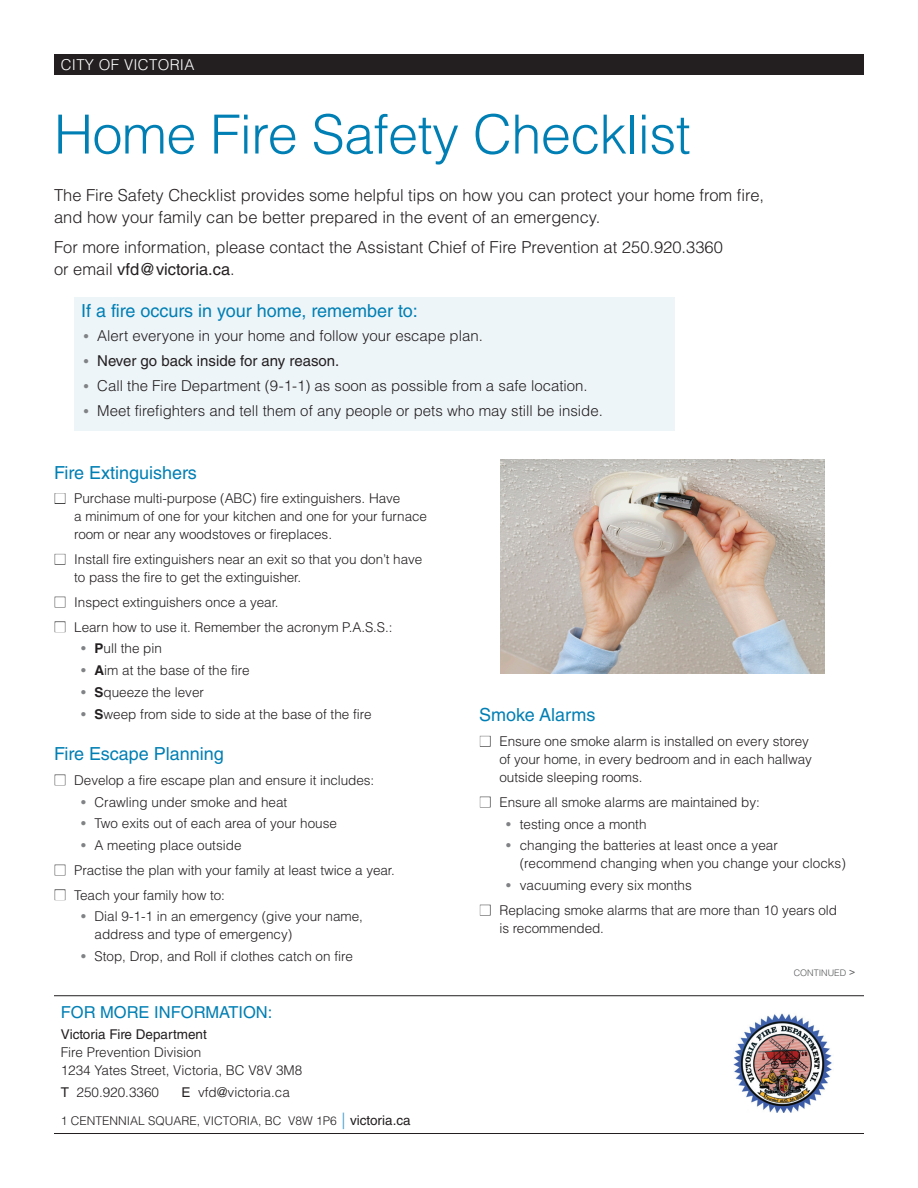
<style>
.page{position:relative;width:918px;height:1188px;background:#fff}
.page>*{position:absolute;margin:0;border:0;box-sizing:border-box;transform-origin:0 0}
.header_k{font:300 54px "Helvetica LT Std";letter-spacing:-.01em;color:#007fb4}
.body_header_spot{font:18px "Helvetica LT Std";color:#007fb4}
.body_header{font:18px "Helvetica LT Std";color:#007fb4}
.body_text_sp__0625{font:300 16.5px/22.5px "Helvetica LT Std";color:#231f20}
.contact_header_k{font:16.5px "Helvetica LT Std";color:#007fb4}
.t1{font:300 15px "Helvetica LT Std";color:#231f20}
.t2{font:15px "Helvetica LT Std";color:#231f20}
.page_header{font:300 15px "Helvetica LT Std";letter-spacing:.02em;color:#fff}
.contact_text{font:300 13.5px/18px "Helvetica LT Std";letter-spacing:-.005em;color:#231f20}
.contact_text_bold{font:13.5px "Helvetica LT Std";color:#231f20}
.contact_address_line{font:300 12px "Helvetica LT Std";color:#231f20}
.address_back_page{font:300 9px "Helvetica LT Std";color:#57585a}
.s1{font-weight:400}
.s2{font-weight:400;font-size:13.5px;color:#808285}
.s3{font-size:13.5px;color:#808285}
.s4{font-weight:400;color:#808285}
.s5{font-weight:700}
.s6{font-weight:400;font-stretch:condensed;font-size:16.5px;color:#4ea3cc}
.s7{font-weight:400;font-size:13.5px}
</style>
<div class="page">
<hr style="left:54px;top:995px;width:810px;height:1px;background:#231f20">
<hr style="left:54px;top:1133px;width:810px;height:1px;background:#231f20">
<img style="left:733px;top:1013px;width:99px;height:99px">
<div style="left:54px;top:54px;width:810px;height:20px;background:#231f20"></div>
<div style="left:55px;top:493px;width:10px;height:11px;border:1px solid #3e3e3f"></div>
<div style="left:55px;top:554px;width:10px;height:11px;border:1px solid #3e3e3f"></div>
<div style="left:74px;top:297px;width:601px;height:133px;background:#eef5f9"></div>
<img style="left:500px;top:459px;width:324px;height:215px">
<svg style="left:480px;top:736px;width:10px;height:10px"></svg>
<svg style="left:480px;top:797px;width:10px;height:10px"></svg>
<svg style="left:480px;top:905px;width:10px;height:10px"></svg>
<svg style="left:55px;top:494px;width:10px;height:9px"></svg>
<svg style="left:55px;top:554px;width:10px;height:10px"></svg>
<svg style="left:55px;top:597px;width:10px;height:10px"></svg>
<svg style="left:55px;top:622px;width:10px;height:10px"></svg>
<svg style="left:55px;top:775px;width:10px;height:10px"></svg>
<svg style="left:55px;top:865px;width:10px;height:10px"></svg>
<svg style="left:55px;top:890px;width:10px;height:10px"></svg>
<p class="page_header" style="left:61px;top:55px;width:135px">CITY OF VICTORIA</p>
<p class="header_k" style="left:54px;top:101px;width:638px">Home Fire Safety Checklist</p>
<p class="body_text_sp__0625" style="left:54px;top:184px;width:712px">The Fire Safety Checklist provides some helpful tips on how you can protect your home from fire, and how your family can be better prepared in the event of an emergency.</p>
<p class="body_text_sp__0625" style="left:54px;top:235px;width:670px">For more information, please contact the Assistant Chief of Fire Prevention at 250.920.3360 or email <span class="s1">vfd@victoria.ca</span>.</p>
<p class="body_header" style="left:81px;top:300px;width:338px">If a fire occurs in your home, remember to:</p>
<p class="t1" style="left:84px;top:327px;width:401px"><span class="s2">•</span> Alert everyone in your home and follow your escape plan.</p>
<p class="t2" style="left:84px;top:352px;width:257px"><span class="s3">•</span> Never go back inside for any reason.</p>
<p class="t1" style="left:84px;top:376px;width:506px"><span class="s2">•</span> Call the Fire Department (9-1-1) as soon as possible from a safe location.</p>
<p class="t1" style="left:84px;top:401px;width:521px"><span class="s2">•</span> Meet firefighters and tell them of any people or pets who may still be inside.</p>
<p class="body_header_spot" style="left:54px;top:462px;width:144px">Fire Extinguishers</p>
<p class="contact_text" style="left:74px;top:490px;width:354px">Purchase multi-purpose (ABC) fire extinguishers. Have<br>a minimum of one for your kitchen and one for your furnace room or near any woodstoves or fireplaces.</p>
<p class="contact_text" style="left:74px;top:550px;width:350px">Install fire extinguishers near an exit so that you don’t have to pass the fire to get the extinguisher.</p>
<p class="contact_text" style="left:74px;top:593px;width:206px">Inspect extinguishers once a year.</p>
<p class="contact_text" style="left:74px;top:618px;width:320px">Learn how to use it. Remember the acronym P.A.S.S.:</p>
<p class="contact_text" style="left:81px;top:640px;width:83px"><span class="s4">•</span> <span class="s5">P</span>ull the pin</p>
<p class="contact_text" style="left:81px;top:661px;width:170px"><span class="s4">•</span> <span class="s5">A</span>im at the base of the fire</p>
<p class="contact_text" style="left:81px;top:683px;width:125px"><span class="s4">•</span> <span class="s5">S</span>queeze the lever</p>
<p class="contact_text" style="left:81px;top:705px;width:292px"><span class="s4">•</span> <span class="s5">S</span>weep from side to side at the base of the fire</p>
<p class="body_header_spot" style="left:54px;top:743px;width:171px">Fire Escape Planning</p>
<p class="contact_text" style="left:74px;top:771px;width:302px">Develop a fire escape plan and ensure it includes:</p>
<p class="contact_text" style="left:81px;top:793px;width:208px"><span class="s4">•</span> Crawling under smoke and heat</p>
<p class="contact_text" style="left:81px;top:814px;width:258px"><span class="s4">•</span> Two exits out of each area of your house</p>
<p class="contact_text" style="left:81px;top:836px;width:162px"><span class="s4">•</span> A meeting place outside</p>
<p class="contact_text" style="left:74px;top:861px;width:322px">Practise the plan with your family at least twice a year.</p>
<p class="contact_text" style="left:74px;top:886px;width:152px">Teach your family how to:</p>
<p class="contact_text" style="left:94px;top:907px;width:270px;text-indent:-14px"><span class="s4">•</span> Dial 9-1-1 in an emergency (give your name, address and type of emergency)</p>
<p class="contact_text" style="left:81px;top:947px;width:273px"><span class="s4">•</span> Stop, Drop, and Roll if clothes catch on fire</p>
<p class="contact_header_k" style="left:61px;top:1002px;width:213px">FOR MORE INFORMATION:</p>
<p class="contact_text_bold" style="left:61px;top:1027px;width:148px">Victoria Fire Department</p>
<p class="contact_text" style="left:61px;top:1043px;width:142px">Fire Prevention Division</p>
<p class="contact_text" style="left:61px;top:1061px;width:243px">1234 Yates Street, Victoria, BC V8V 3M8</p>
<p class="contact_text" style="left:61px;top:1083px;width:100px"><span class="s1">T</span> 250.920.3360</p>
<p class="contact_text" style="left:182px;top:1083px;width:110px"><span class="s1">E</span> vfd@victoria.ca</p>
<p class="contact_address_line" style="left:61px;top:1113px;width:352px">1 CENTENNIAL SQUARE, VICTORIA, BC V8W 1P6 <span class="s6">|</span> <span class="s7">victoria.ca</span></p>
<p class="body_header_spot" style="left:479px;top:705px;width:118px">Smoke Alarms</p>
<p class="contact_text" style="left:500px;top:732px;width:314px">Ensure one smoke alarm is installed on every storey of your home, in every bedroom and in each hallway outside sleeping rooms.</p>
<p class="contact_text" style="left:500px;top:793px;width:262px">Ensure all smoke alarms are maintained by:</p>
<p class="contact_text" style="left:506px;top:815px;width:142px"><span class="s4">•</span> testing once a month</p>
<p class="contact_text" style="left:520px;top:837px;width:328px;text-indent:-14px"><span class="s4">•</span> changing the batteries at least once a year (recommend changing when you change your clocks)</p>
<p class="contact_text" style="left:506px;top:876px;width:187px"><span class="s4">•</span> vacuuming every six months</p>
<p class="contact_text" style="left:500px;top:901px;width:339px">Replacing smoke alarms that are more than 10 years old is recommended.</p>
<p class="address_back_page" style="left:794px;top:967px;width:63px">CONTINUED <sup>&gt;</sup></p>
</div>
